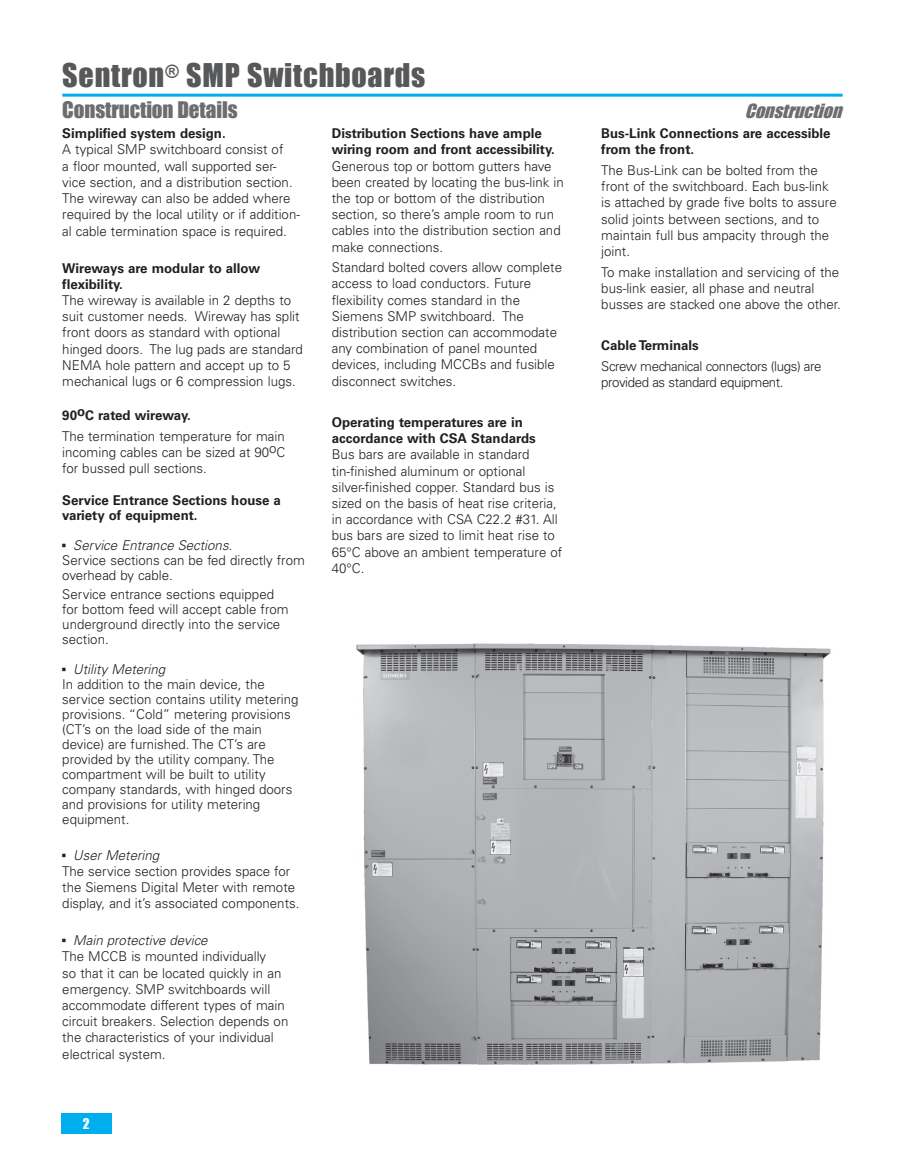
<style>
.page{position:relative;width:905px;height:1175px;background:#fff}
.page>*{position:absolute;margin:0;border:0;box-sizing:border-box;transform-origin:0 0}
.t1{font:30px "Impact";letter-spacing:.025em;color:#57585a}
.t2{font:21px "Impact";letter-spacing:-.005em;color:#6c6d70}
.t3{font:italic 18px "Impact";color:#6c6d70}
.t4{font:300 13.5px/16.2px "Univers LT Std";color:#231f20}
.t5{font:700 13.5px/16.2px "Univers LT Std";color:#231f20}
.t6{font:300 13.5px/16.2px "Univers LT Std";letter-spacing:-.03em;color:#231f20}
.t7{font:13.5px "Impact";color:#fff}
.s1{font-family:"Universal Newswith Comm Pi";font-weight:400}
.s2{font-style:italic}
</style>
<div class="page">
<div style="left:61px;top:1113px;width:50px;height:21px;background:#00aeef"></div>
<hr style="left:62px;top:94px;width:780px;height:3px;background:#00aeef">
<img style="left:356px;top:643px;width:475px;height:421px">
<h1 class="t1" style="left:62px;top:52px;width:364px">Sentron<sup>®</sup> SMP Switchboards</h1>
<h2 class="t2" style="left:62px;top:93px;width:177px">Construction Details</h2>
<h3 class="t3" style="left:744px;top:97px;width:105px">CONSTRUCTION</h3>
<p class="t5" style="left:62px;top:125px;width:165px">Simplified system design.</p>
<p class="t4" style="left:62px;top:141px;width:239px">A typical SMP switchboard consist of<br>a floor mounted, wall supported ser&shy;vice section, and a distribution section.<br>The wireway can also be added where required by the local utility or if addition&shy;al cable termination space is required.</p>
<p class="t5" style="left:62px;top:260px;width:199px">Wireways are modular to allow flexibility.</p>
<p class="t4" style="left:62px;top:292px;width:242px">The wireway is available in 2 depths to suit customer needs. Wireway has split front doors as standard with optional hinged doors. The lug pads are standard NEMA hole pattern and accept up to 5 mechanical lugs or 6 compression lugs.</p>
<p class="t5" style="left:62px;top:407px;width:130px">90oC rated wireway.</p>
<p class="t4" style="left:62px;top:428px;width:225px;text-align:justify">The termination temperature for main incoming cables can be sized at 90oC for bussed pull sections.</p>
<p class="t5" style="left:62px;top:492px;width:220px;line-height:15px">Service Entrance Sections house a variety of equipment.</p>
<p class="t4" style="left:62px;top:537px;width:244px;line-height:15px"><span class="s1">b</span> <span class="s2">Service Entrance Sections.<br></span>Service sections can be fed directly from overhead by cable.</p>
<p class="t4" style="left:62px;top:587px;width:228px;line-height:15px">Service entrance sections equipped for bottom feed will accept cable from underground directly into the service section.</p>
<p class="t4" style="left:62px;top:662px;width:238px;line-height:15px"><span class="s1">b</span> <span class="s2">Utility Metering<br></span>In addition to the main device, the service section contains utility metering provisions. “Cold” metering provisions (CT’s on the load side of the main device) are furnished. The CT’s are provided by the utility company. The compartment will be built to utility company standards, with hinged doors and provisions for utility metering equipment.</p>
<p class="t4" style="left:62px;top:847px;width:239px"><span class="s1">b</span> <span class="s2">User Metering<br></span>The service section provides space for the Siemens Digital Meter with remote display, and it’s associated components.</p>
<p class="t4" style="left:62px;top:932px;width:227px"><span class="s1">b</span> <span class="s2">Main protective device<br></span>The MCCB is mounted individually<br>so that it can be located quickly in an emergency. SMP switchboards will accommodate different types of main circuit breakers. Selection depends on the characteristics of your individual electrical system.</p>
<p class="t5" style="left:332px;top:125px;width:225px">Distribution Sections have ample wiring room and front accessibility.</p>
<p class="t4" style="left:332px;top:158px;width:233px">Generous top or bottom gutters have been created by locating the bus-link in the top or bottom of the distribution section, so there’s ample room to run cables into the distribution section and make connections.</p>
<p class="t4" style="left:332px;top:259px;width:232px">Standard bolted covers allow complete access to load conductors. Future flexibility comes standard in the Siemens SMP switchboard. The distribution section can accommodate any combination of panel mounted devices, including MCCBs and fusible disconnect switches.</p>
<p class="t5" style="left:332px;top:414px;width:205px">Operating temperatures are in accordance with CSA Standards</p>
<p class="t4" style="left:332px;top:446px;width:232px">Bus bars are available in standard tin-finished aluminum or optional silver-finished copper. Standard bus is sized on the basis of heat rise criteria, in accordance with CSA C22.2 #31. All bus bars are sized to limit heat rise to 65°C above an ambient temperature of 40°C.</p>
<p class="t5" style="left:601px;top:125px;width:231px">Bus-Link Connections are accessible from the front.</p>
<p class="t4" style="left:601px;top:162px;width:237px">The Bus-Link can be bolted from the front of the switchboard. Each bus-link is attached by grade five bolts to assure solid joints between sections, and to maintain full bus ampacity through the joint.</p>
<p class="t4" style="left:601px;top:264px;width:241px">To make installation and servicing of the bus-link easier, all phase and neutral busses are stacked one above the other.</p>
<p class="t5" style="left:601px;top:337px;width:99px">Cable Terminals</p>
<p class="t6" style="left:601px;top:358px;width:222px">Screw mechanical connectors (lugs) are provided as standard equipment.</p>
<p class="t7" style="left:83px;top:1113px;width:8px">2</p>
</div>
